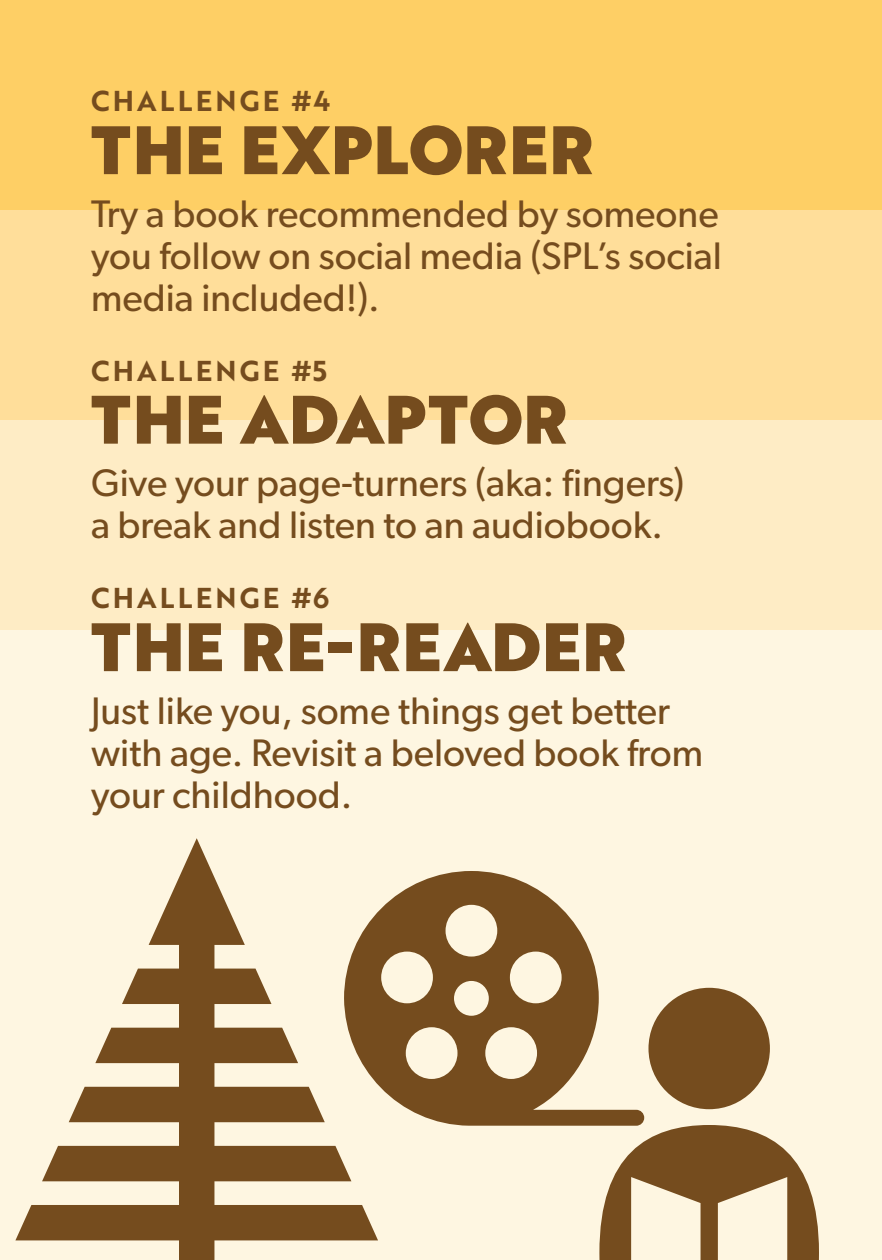
<style>
.page{position:relative;width:882px;height:1260px;background:#fef6e1}
.page>*{position:absolute;margin:0;border:0;box-sizing:border-box;transform-origin:0 0}
.t1{font:66.5px "Brother 1816 Black";letter-spacing:.01em;color:#754c1e}
.t2{font:38.5px/42px "Gibson";color:#754c1e}
.t3{font:28px "Brother 1816 Bold";letter-spacing:.115em;color:#754c1e}
</style>
<div class="page">
<div style="left:0;top:420px;width:882px;height:210px;background:#feecc5"></div>
<div style="left:0;top:210px;width:882px;height:210px;background:#ffde9a"></div>
<div style="left:0;top:0;width:882px;height:210px;background:#fecf65"></div>
<svg style="left:405px;top:871px;width:239px;height:255px;fill:#754c1e"></svg>
<div style="left:648px;top:988px;width:122px;height:121px;background:#754c1e;border-radius:50%"></div>
<svg style="left:599px;top:1125px;width:220px;height:135px"></svg>
<svg style="left:15px;top:838px;width:390px;height:422px"></svg>
<p class="t3" style="left:91px;top:80px;width:241px">CHALLENGE #4</p>
<h1 class="t1" style="left:91px;top:99px;width:504px">THE EXPLORER</h1>
<p class="t2" style="left:91px;top:192px;width:632px;text-align:justify">Try a book recommended by someone you follow on social media (SPL’s social media included!).</p>
<p class="t3" style="left:91px;top:349px;width:238px">CHALLENGE #5</p>
<h1 class="t1" style="left:91px;top:368px;width:478px">THE ADAPTOR</h1>
<p class="t2" style="left:91px;top:461px;width:595px">Give your page-turners (aka: fingers) a break and listen to an audiobook.</p>
<p class="t3" style="left:91px;top:577px;width:240px">CHALLENGE #6</p>
<h1 class="t1" style="left:91px;top:596px;width:537px">THE RE-READER</h1>
<p class="t2" style="left:91px;top:689px;width:614px">Just like you, some things get better with age. Revisit a beloved book from your childhood.</p>
</div>
